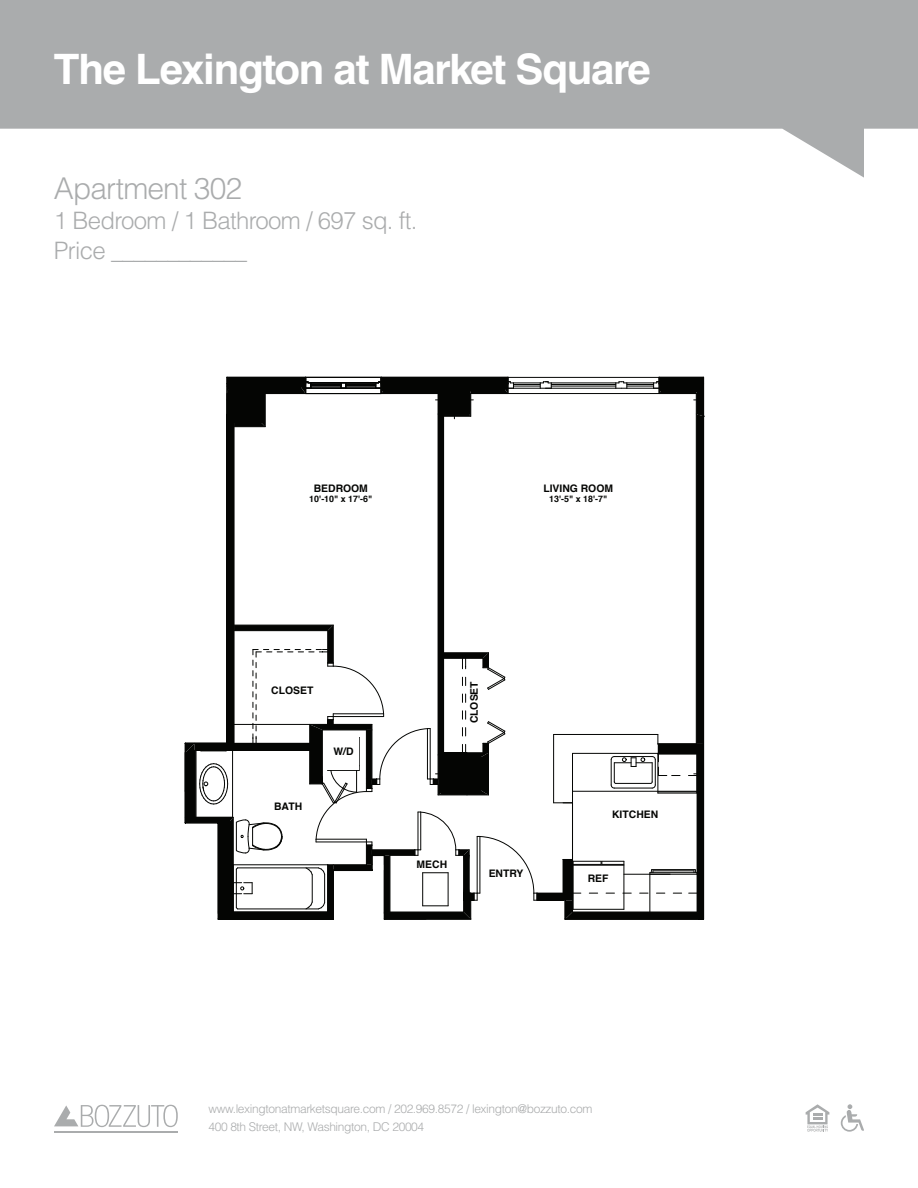
<style>
.page{position:relative;width:918px;height:1188px;background:#fff}
.page>*{position:absolute;margin:0;border:0;box-sizing:border-box;transform-origin:0 0}
.t1{font:700 42px "Helvetica LT Std";letter-spacing:-.03em;color:#fff}
.t2{font:300 30px "Helvetica LT Std";letter-spacing:-.03em;color:#aaacad}
.t3{font:300 24px/30px "Helvetica LT Std";letter-spacing:-.03em;color:#aaacad}
.t4{font:300 12px/18px "Helvetica LT Std";letter-spacing:-.03em;color:#aaacad}
.t5{font:700 10.35px "Helvetica";color:#040503}
.t6{font:700 8.85px "Helvetica";color:#040503}
</style>
<div class="page">
<svg style="left:0;top:0;width:918px;height:178px;fill:#aaacad"></svg>
<svg style="left:54px;top:1105px;width:124px;height:22px"></svg>
<hr style="left:54px;top:1131px;width:124px;height:2px;background:#aaacad">
<svg style="left:806px;top:1104px;width:23px;height:28px"></svg>
<svg style="left:841px;top:1104px;width:23px;height:28px"></svg>
<svg style="left:185px;top:377px;width:519px;height:543px"></svg>
<h1 class="t1" style="left:54px;top:44px;width:598px">The Lexington at Market Square</h1>
<h2 class="t2" style="left:54px;top:169px;width:190px">Apartment 302</h2>
<h3 class="t3" style="left:54px;top:205px;width:365px">1 Bedroom / 1 Bathroom / 697 sq. ft.<br>Price ____________</h3>
<p class="t5" style="left:314px;top:480px;width:56px">BEDROOM</p>
<p class="t6" style="left:309px;top:491px;width:65px">10'-10" x 17'-6"</p>
<p class="t5" style="left:543px;top:480px;width:71px">LIVING ROOM</p>
<p class="t6" style="left:549px;top:491px;width:60px">13'-5" x 18'-7"</p>
<p class="t5" style="left:271px;top:682px;width:44px">CLOSET</p>
<p class="t5" style="left:466px;top:723px;width:44px;rotate:-90deg">CLOSET</p>
<p class="t5" style="left:274px;top:798px;width:30px">BATH</p>
<p class="t5" style="left:333px;top:743px;width:22px">W/D</p>
<p class="t5" style="left:417px;top:856px;width:32px">MECH</p>
<p class="t5" style="left:489px;top:865px;width:36px">ENTRY</p>
<p class="t5" style="left:612px;top:806px;width:48px">KITCHEN</p>
<p class="t5" style="left:588px;top:870px;width:22px">REF</p>
<p class="t4" style="left:208px;top:1100px;width:386px">www.lexingtonatmarketsquare.com / 202.969.8572 / lexington@bozzuto.com<br>400 8th Street, NW, Washington, DC 20004</p>
</div>
